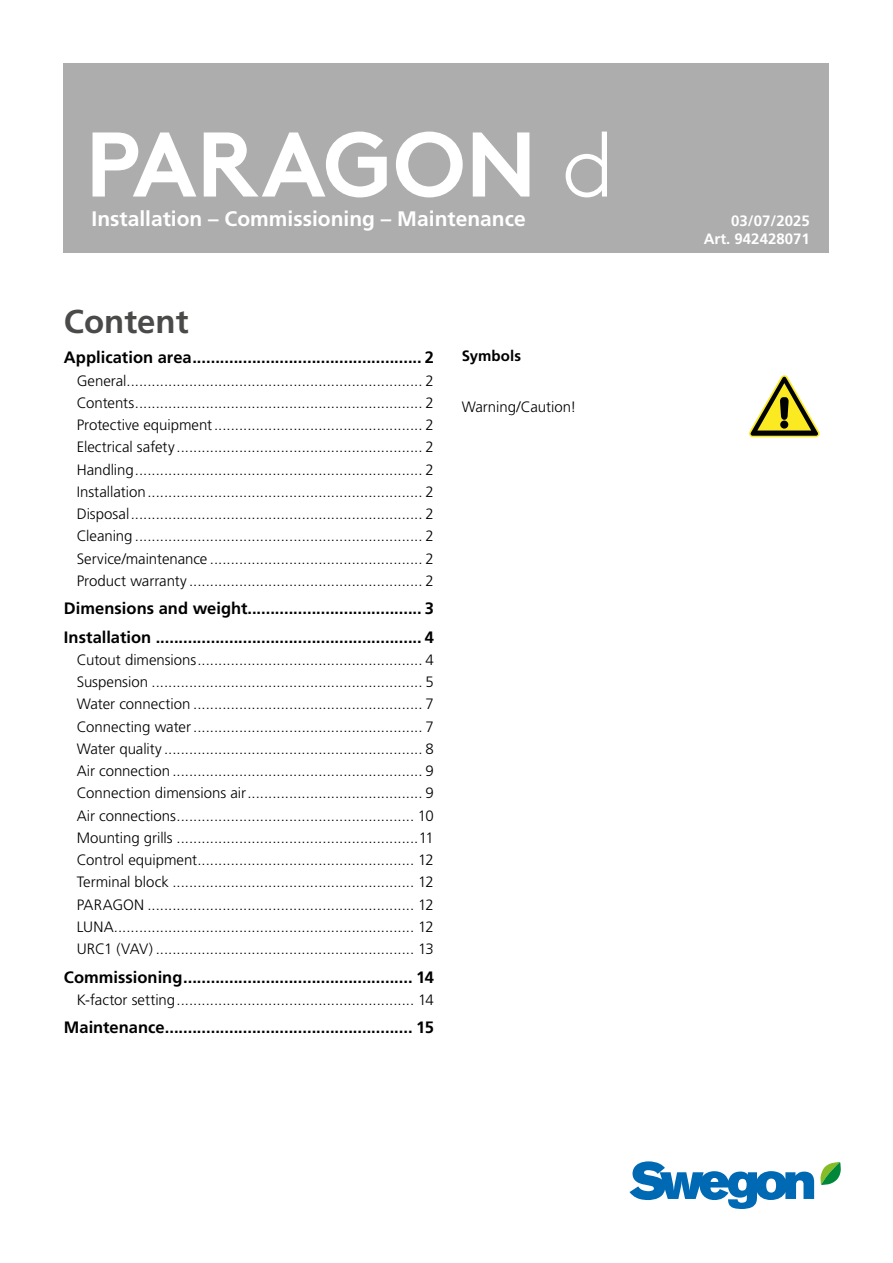
<style>
.page{position:relative;width:893px;height:1263px;background:#fff}
.page>*{position:absolute;margin:0;border:0;box-sizing:border-box;transform-origin:0 0}
.t1{font:700 91.5px "Swegon Brown";color:#fff}
.t2{font:700 33px "Frutiger LT Pro";color:#4a4a49}
.t3{font:700 21px "Frutiger LT Pro";color:#fff}
.t4{font:700 16.5px/28.3px "Frutiger LT Pro";color:#000}
.t5{font:300 15px/22.2px "Frutiger LT Pro";letter-spacing:-.005em;color:#000;text-align:justify}
.t6{font:700 15px/18px "Frutiger LT Pro";color:#fff;text-align:right}
.t7{font:700 15px "Frutiger LT Pro";letter-spacing:.005em;color:#000}
.s1{font-weight:300}
</style>
<div class="page">
<div style="left:64px;top:64px;width:765px;height:189px;background:#adadad"></div>
<svg style="left:629px;top:1161px;width:212px;height:48px"></svg>
<svg style="left:749px;top:375px;width:71px;height:62px"></svg>
<h1 class="t1" style="left:85px;top:90px;width:531px">PARAGON <span class="s1">d</span></h1>
<h3 class="t3" style="left:92px;top:206px;width:436px">Installation – Commissioning – Maintenance</h3>
<p class="t6" style="left:704px;top:212px;width:107px">03/07/2025<br>Art. 942428071</p>
<h2 class="t2" style="left:64px;top:302px;width:126px">Content</h2>
<p class="t4" style="left:64px;top:344px;width:371px">Application area.................................................. 2</p>
<p class="t5" style="left:77px;top:370px;width:359px">General....................................................................... 2<br>Contents..................................................................... 2<br>Protective equipment.................................................. 2<br>Electrical safety ........................................................... 2<br>Handling..................................................................... 2<br>Installation.................................................................. 2<br>Disposal...................................................................... 2<br>Cleaning ..................................................................... 2<br>Service/maintenance ................................................... 2<br>Product warranty ........................................................ 2</p>
<p class="t4" style="left:64px;top:594px;width:371px">Dimensions and weight...................................... 3<br>Installation .......................................................... 4</p>
<p class="t5" style="left:77px;top:649px;width:359px">Cutout dimensions...................................................... 4<br>Suspension ................................................................. 5<br>Water connection ....................................................... 7<br>Connecting water....................................................... 7<br>Water quality .............................................................. 8<br>Air connection ............................................................ 9<br>Connection dimensions air.......................................... 9<br>Air connections......................................................... 10<br>Mounting grills ..........................................................11<br>Control equipment.................................................... 12<br>Terminal block .......................................................... 12<br>PARAGON ................................................................ 12<br>LUNA........................................................................ 12<br>URC1 (VAV) .............................................................. 13</p>
<p class="t4" style="left:64px;top:963px;width:371px">Commissioning.................................................. 14</p>
<p class="t5" style="left:77px;top:988px;width:359px">K-factor setting......................................................... 14</p>
<p class="t4" style="left:64px;top:1013px;width:371px">Maintenance...................................................... 15</p>
<p class="t7" style="left:462px;top:347px;width:61px">Symbols</p>
<p class="t5" style="left:462px;top:396px;width:116px">Warning/Caution!</p>
</div>
